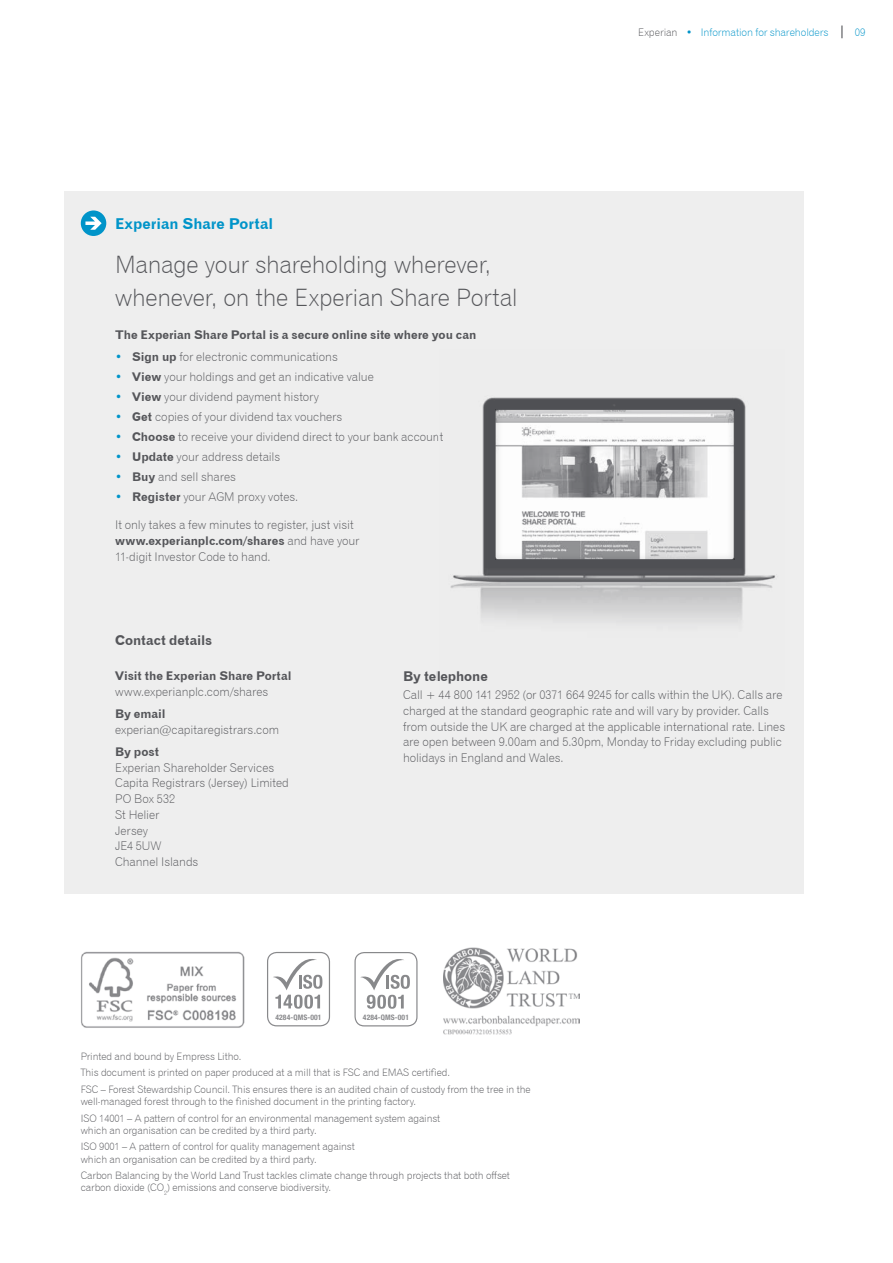
<style>
.page{position:relative;width:893px;height:1263px;background:#fff}
.page>*{position:absolute;margin:0;border:0;box-sizing:border-box;transform-origin:0 0}
.t1{font:24px/33px "Gothic 720 BT Light B";letter-spacing:-.015em;color:#55565a}
.t2{font:15px "Gothic 720 BT Bold B";color:#0094c9}
.t3{font:13.5px "Gothic 720 BT Bold B";letter-spacing:-.005em;color:#55565a}
.t4{font:12px/15.8px "Gothic 720 BT Light B";letter-spacing:-.005em;color:#55565a}
.t5{font:12px "Gothic 720 BT Bold B";letter-spacing:-.005em;color:#55565a}
.t6{font:10.5px "Gothic 720 BT Light B";letter-spacing:-.01em;color:#0094c9}
.t7{font:10.2px/16.5px "Gothic 720 BT Light B";letter-spacing:-.01em;color:#55565a}
.t8{font:700 condensed 7.5px "Helvetica Neue";letter-spacing:.015em;color:#55565a}
.s1{color:#0094c9}
.s2{font-family:"Gothic 720 BT Bold B"}
.s3{font-family:"Gothic 720 BT Light B"}
.s4{color:#55565a}
</style>
<div class="page">
<svg style="left:841px;top:26px;width:1px;height:12px"></svg>
<div style="left:64px;top:191px;width:740px;height:702px;background:#eee"></div>
<div style="left:81px;top:210px;width:25px;height:26px;background:#0094c9;border-radius:50%"></div>
<svg style="left:85px;top:217px;width:17px;height:13px"></svg>
<img style="left:450px;top:397px;width:325px;height:226px">
<div style="left:492px;top:408px;width:243px;height:153px;background:#55565a;opacity:.3"></div>
<img style="left:81px;top:951px;width:164px;height:77px">
<img style="left:444px;top:947px;width:136px;height:88px">
<div style="left:267px;top:952px;width:63px;height:74px;border:1px solid #55565a;border-radius:9px"></div>
<svg style="left:273px;top:951px;width:49px;height:58px"></svg>
<div style="left:354px;top:952px;width:64px;height:74px;border:1px solid #55565a;border-radius:9px"></div>
<svg style="left:360px;top:952px;width:50px;height:57px"></svg>
<p class="t2" style="left:115px;top:214px;width:159px">Experian Share Portal</p>
<h1 class="t1" style="left:115px;top:248px;width:404px">Manage your shareholding wherever, whenever, on the Experian Share Portal</h1>
<p class="t5" style="left:115px;top:327px;width:363px">The Experian Share Portal is a secure online site where you can</p>
<p class="t4" style="left:115px;top:349px;width:224px"><span class="s1">•</span> <span class="s2">Sign up</span> for electronic communications</p>
<p class="t4" style="left:115px;top:369px;width:260px"><span class="s1">•</span> <span class="s2">View</span> your holdings and get an indicative value</p>
<p class="t4" style="left:115px;top:389px;width:205px"><span class="s1">•</span> <span class="s2">View</span> your dividend payment history</p>
<p class="t4" style="left:115px;top:409px;width:229px"><span class="s1">•</span> <span class="s2">Get</span> copies of your dividend tax vouchers</p>
<p class="t4" style="left:115px;top:429px;width:330px"><span class="s1">•</span> <span class="s2">Choose</span> to receive your dividend direct to your bank account</p>
<p class="t4" style="left:115px;top:449px;width:167px"><span class="s1">•</span> <span class="s2">Update</span> your address details</p>
<p class="t4" style="left:115px;top:469px;width:122px"><span class="s1">•</span> <span class="s2">Buy</span> and sell shares</p>
<p class="t4" style="left:115px;top:489px;width:185px"><span class="s1">•</span> <span class="s2">Register</span> your AGM proxy votes.</p>
<p class="t4" style="left:115px;top:517px;width:240px">It only takes a few minutes to register, just visit</p>
<p class="t5" style="left:115px;top:533px;width:246px">www.experianplc.com/shares <span class="s3">and have your</span></p>
<p class="t4" style="left:115px;top:549px;width:157px">11-digit Investor Code to hand.</p>
<p class="t3" style="left:115px;top:631px;width:99px">Contact details</p>
<p class="t6" style="left:638px;top:26px;width:192px"><span class="s4">Experian</span> • Information for shareholders</p>
<p class="t6" style="left:855px;top:26px;width:12px">09</p>
<p class="t5" style="left:115px;top:669px;width:178px">Visit the Experian Share Portal</p>
<p class="t4" style="left:115px;top:684px;width:155px">www.experianplc.com/shares</p>
<p class="t5" style="left:115px;top:706px;width:52px">By email</p>
<p class="t4" style="left:115px;top:722px;width:166px">experian@capitaregistrars.com</p>
<p class="t5" style="left:115px;top:744px;width:46px">By post</p>
<p class="t4" style="left:115px;top:759px;width:175px">Experian Shareholder Services<br>Capita Registrars (Jersey) Limited<br>PO Box 532<br>St Helier<br>Jersey<br>JE4 5UW<br>Channel Islands</p>
<p class="t3" style="left:403px;top:668px;width:86px">By telephone</p>
<p class="t4" style="left:403px;top:687px;width:384px">Call + 44 800 141 2952 (or 0371 664 9245 for calls within the UK). Calls are charged at the standard geographic rate and will vary by provider. Calls from outside the UK are charged at the applicable international rate. Lines are open between 9.00am and 5.30pm, Monday to Friday excluding public holidays in England and Wales.</p>
<p class="t8" style="left:275px;top:1013px;width:47px">4284-QMS-001</p>
<p class="t8" style="left:363px;top:1013px;width:47px">4284-QMS-001</p>
<p class="t7" style="left:81px;top:1048px;width:451px">Printed and bound by Empress Litho.<br>This document is printed on paper produced at a mill that is FSC and EMAS certified.<br>FSC – Forest Stewardship Council. This ensures there is an audited chain of custody from the tree in the</p>
<p class="t7" style="left:81px;top:1093px;width:361px">well-managed forest through to the finished document in the printing factory.<br>ISO 14001 – A pattern of control for an environmental management system against</p>
<p class="t7" style="left:81px;top:1122px;width:276px">which an organisation can be credited by a third party.<br>ISO 9001 – A pattern of control for quality management against</p>
<p class="t7" style="left:81px;top:1150px;width:431px">which an organisation can be credited by a third party.<br>Carbon Balancing by the World Land Trust tackles climate change through projects that both offset</p>
<p class="t7" style="left:81px;top:1179px;width:252px">carbon dioxide (CO<sub>2</sub>) emissions and conserve biodiversity.</p>
</div>
